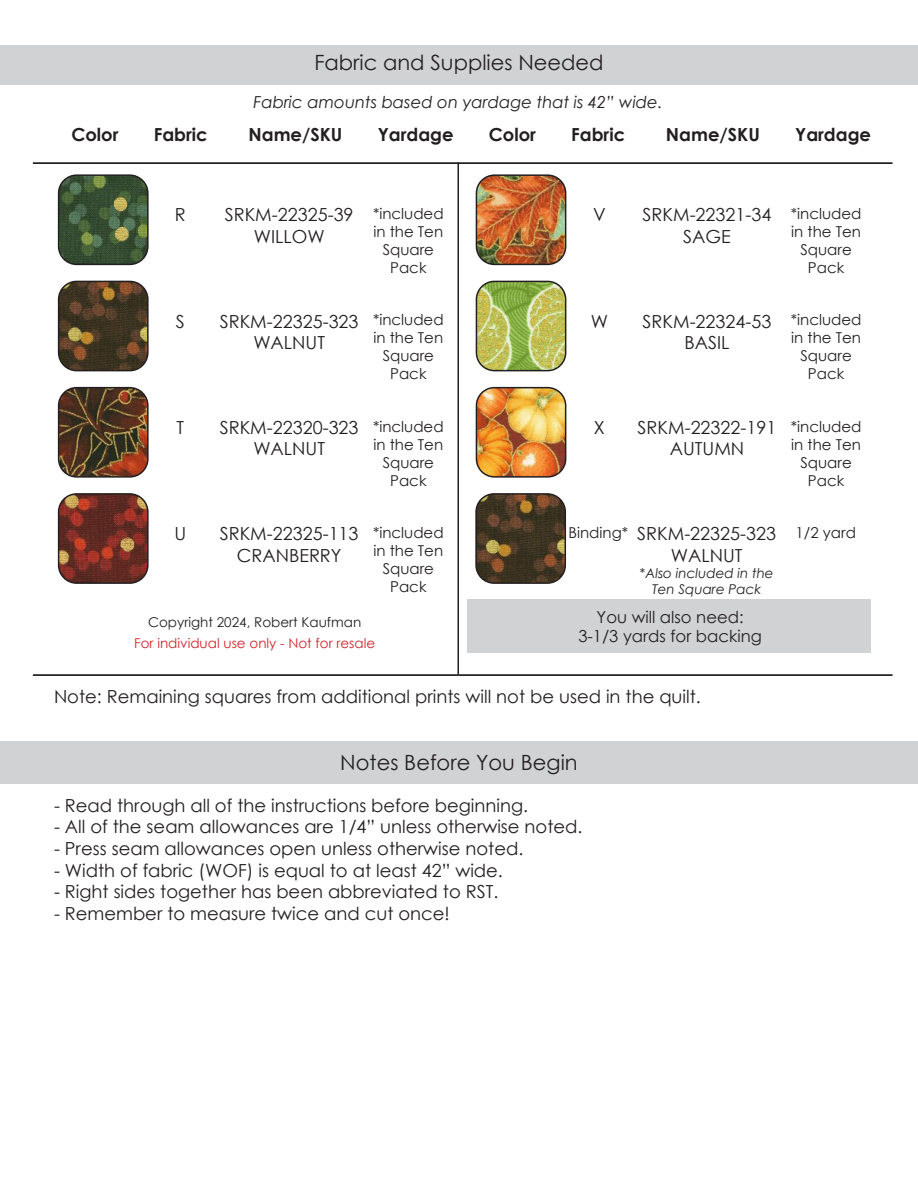
<style>
.page{position:relative;width:918px;height:1188px;background:#fff}
.page>*{position:absolute;margin:0;border:0;box-sizing:border-box;transform-origin:0 0}
.t1{font:21px "Century Gothic";color:#231f20}
.Notes_Before_You_Begin{font:18px/21.6px "Century Gothic";color:#231f20;text-align:center}
.Fabric_SKU_Box{font:18px/21.6px "Century Gothic";color:#231f20;text-align:center}
.t2{font:700 18px "Century Gothic";color:#231f20}
.Fabric_Letter_Labels{font:18px "Century Gothic";color:#231f20}
.t3{font:italic 16.5px "Century Gothic";color:#231f20}
.Bonus_Supplies_Box{font:16.5px "Century Gothic";color:#231f20}
.Yardage_Box{font:15px/18px "Century Gothic";color:#231f20;text-align:center}
.Fabric_Copyright_Box{font:13.5px "Century Gothic";color:#d1232a}
.t4{font:italic 13.5px/16.2px "Century Gothic";color:#231f20;text-align:center}
.Fabric_Copyright_Box-2{font:13.5px "Century Gothic";color:#231f20}
</style>
<div class="page">
<div style="left:0;top:45px;width:918px;height:40px;background:#d1d2d4"></div>
<hr style="left:33px;top:162px;width:860px;height:2px;background:#000">
<hr style="left:458px;top:162px;width:1px;height:512px;background:#231f20">
<img style="left:59px;top:177px;width:87px;height:87px">
<div style="left:58px;top:174px;width:91px;height:91px;border:2px solid #231f20;border-radius:18px"></div>
<img style="left:59px;top:281px;width:87px;height:90px">
<div style="left:58px;top:281px;width:91px;height:90px;border:2px solid #231f20;border-radius:18px"></div>
<img style="left:59px;top:388px;width:87px;height:87px">
<div style="left:58px;top:387px;width:91px;height:91px;border:2px solid #231f20;border-radius:18px"></div>
<img style="left:59px;top:496px;width:87px;height:87px">
<div style="left:58px;top:493px;width:91px;height:91px;border:2px solid #231f20;border-radius:18px"></div>
<img style="left:476px;top:177px;width:90px;height:87px">
<div style="left:476px;top:174px;width:90px;height:91px;border:2px solid #231f20;border-radius:18px"></div>
<img style="left:476px;top:281px;width:90px;height:90px">
<div style="left:476px;top:281px;width:90px;height:90px;border:2px solid #231f20;border-radius:18px"></div>
<img style="left:476px;top:388px;width:90px;height:87px">
<div style="left:476px;top:387px;width:90px;height:91px;border:2px solid #231f20;border-radius:18px"></div>
<img style="left:478px;top:496px;width:87px;height:85px">
<div style="left:475px;top:493px;width:91px;height:91px;border:2px solid #231f20;border-radius:18px"></div>
<hr style="left:33px;top:674px;width:860px;height:2px;background:#000">
<div style="left:467px;top:599px;width:404px;height:54px;background:#d1d2d4"></div>
<div style="left:0;top:741px;width:918px;height:42px;background:#d1d2d4"></div>
<p class="t1" style="left:314px;top:48px;width:291px">Fabric and Supplies Needed</p>
<p class="t3" style="left:253px;top:90px;width:411px">Fabric amounts based on yardage that is 42” wide.</p>
<p class="t2" style="left:71px;top:121px;width:49px">Color</p>
<p class="t2" style="left:154px;top:121px;width:56px">Fabric</p>
<p class="t2" style="left:248px;top:121px;width:95px">Name/SKU</p>
<p class="t2" style="left:378px;top:121px;width:77px">Yardage</p>
<p class="t2" style="left:489px;top:121px;width:49px">Color</p>
<p class="t2" style="left:571px;top:121px;width:55px">Fabric</p>
<p class="t2" style="left:666px;top:121px;width:95px">Name/SKU</p>
<p class="t2" style="left:795px;top:121px;width:77px">Yardage</p>
<p class="Yardage_Box" style="left:373px;top:204px;width:72px">*included in the Ten<br>Square<br>Pack</p>
<p class="Notes_Before_You_Begin" style="left:225px;top:204px;width:130px">SRKM-22325-39</p>
<p class="Notes_Before_You_Begin" style="left:254px;top:225px;width:72px">WILLOW</p>
<p class="Fabric_Letter_Labels" style="left:175px;top:202px;width:12px">R</p>
<p class="Fabric_Letter_Labels" style="left:593px;top:202px;width:14px">V</p>
<p class="Fabric_Letter_Labels" style="left:176px;top:308px;width:10px">S</p>
<p class="Fabric_Letter_Labels" style="left:177px;top:415px;width:9px">T</p>
<p class="Notes_Before_You_Begin" style="left:220px;top:310px;width:140px">SRKM-22325-323</p>
<p class="Notes_Before_You_Begin" style="left:253px;top:332px;width:73px">WALNUT</p>
<p class="Yardage_Box" style="left:373px;top:311px;width:72px">*included in the Ten<br>Square<br>Pack</p>
<p class="Notes_Before_You_Begin" style="left:220px;top:416px;width:140px">SRKM-22320-323<br>WALNUT</p>
<p class="Yardage_Box" style="left:373px;top:417px;width:72px">*included in the Ten<br>Square<br>Pack</p>
<p class="Fabric_Letter_Labels" style="left:591px;top:308px;width:19px">W</p>
<p class="Fabric_Letter_Labels" style="left:594px;top:415px;width:12px">X</p>
<p class="Fabric_SKU_Box" style="left:643px;top:204px;width:130px">SRKM-22321-34<br>SAGE</p>
<p class="Yardage_Box" style="left:791px;top:204px;width:72px">*included in the Ten<br>Square<br>Pack</p>
<p class="Fabric_SKU_Box" style="left:643px;top:310px;width:130px">SRKM-22324-53</p>
<p class="Fabric_SKU_Box" style="left:685px;top:332px;width:46px">BASIL</p>
<p class="Yardage_Box" style="left:791px;top:311px;width:72px">*included in the Ten<br>Square<br>Pack</p>
<p class="Fabric_SKU_Box" style="left:638px;top:416px;width:140px">SRKM-22322-191<br>AUTUMN</p>
<p class="Yardage_Box" style="left:791px;top:417px;width:72px">*included in the Ten<br>Square<br>Pack</p>
<p class="Fabric_Letter_Labels" style="left:174px;top:521px;width:13px">U</p>
<p class="Notes_Before_You_Begin" style="left:220px;top:522px;width:140px">SRKM-22325-113</p>
<p class="Notes_Before_You_Begin" style="left:237px;top:544px;width:106px">CRANBERRY</p>
<p class="Yardage_Box" style="left:373px;top:523px;width:72px">*included in the Ten<br>Square<br>Pack</p>
<p class="Notes_Before_You_Begin" style="left:637px;top:522px;width:140px">SRKM-22325-323</p>
<p class="Yardage_Box" style="left:569px;top:523px;width:61px">Binding*</p>
<p class="Notes_Before_You_Begin" style="left:671px;top:544px;width:73px">WALNUT</p>
<p class="t4" style="left:640px;top:565px;width:136px">*Also included in the<br>Ten Square Pack</p>
<p class="Fabric_Copyright_Box-2" style="left:148px;top:613px;width:215px">Copyright 2024, Robert Kaufman</p>
<p class="Fabric_Copyright_Box" style="left:134px;top:634px;width:243px">For individual use only - Not for resale</p>
<p class="Bonus_Supplies_Box" style="left:597px;top:605px;width:149px">You will also need:</p>
<p class="Bonus_Supplies_Box" style="left:578px;top:625px;width:185px">3-1/3 yards for backing</p>
<p class="Notes_Before_You_Begin" style="left:54px;top:685px;width:648px">Note: Remaining squares from additional prints will not be used in the quilt.</p>
<p class="Yardage_Box" style="left:796px;top:523px;width:62px">1/2 yard</p>
<p class="t1" style="left:340px;top:748px;width:239px">Notes Before You Begin</p>
<p class="Notes_Before_You_Begin" style="left:54px;top:794px;width:476px">- Read through all of the instructions before beginning.</p>
<p class="Notes_Before_You_Begin" style="left:54px;top:816px;width:530px">- All of the seam allowances are 1/4” unless otherwise noted.</p>
<p class="Notes_Before_You_Begin" style="left:54px;top:837px;width:471px">- Press seam allowances open unless otherwise noted.</p>
<p class="Notes_Before_You_Begin" style="left:54px;top:859px;width:450px">- Width of fabric (WOF) is equal to at least 42” wide.</p>
<p class="Notes_Before_You_Begin" style="left:54px;top:881px;width:446px">- Right sides together has been abbreviated to RST.</p>
<p class="Notes_Before_You_Begin" style="left:54px;top:902px;width:397px">- Remember to measure twice and cut once!</p>
</div>
